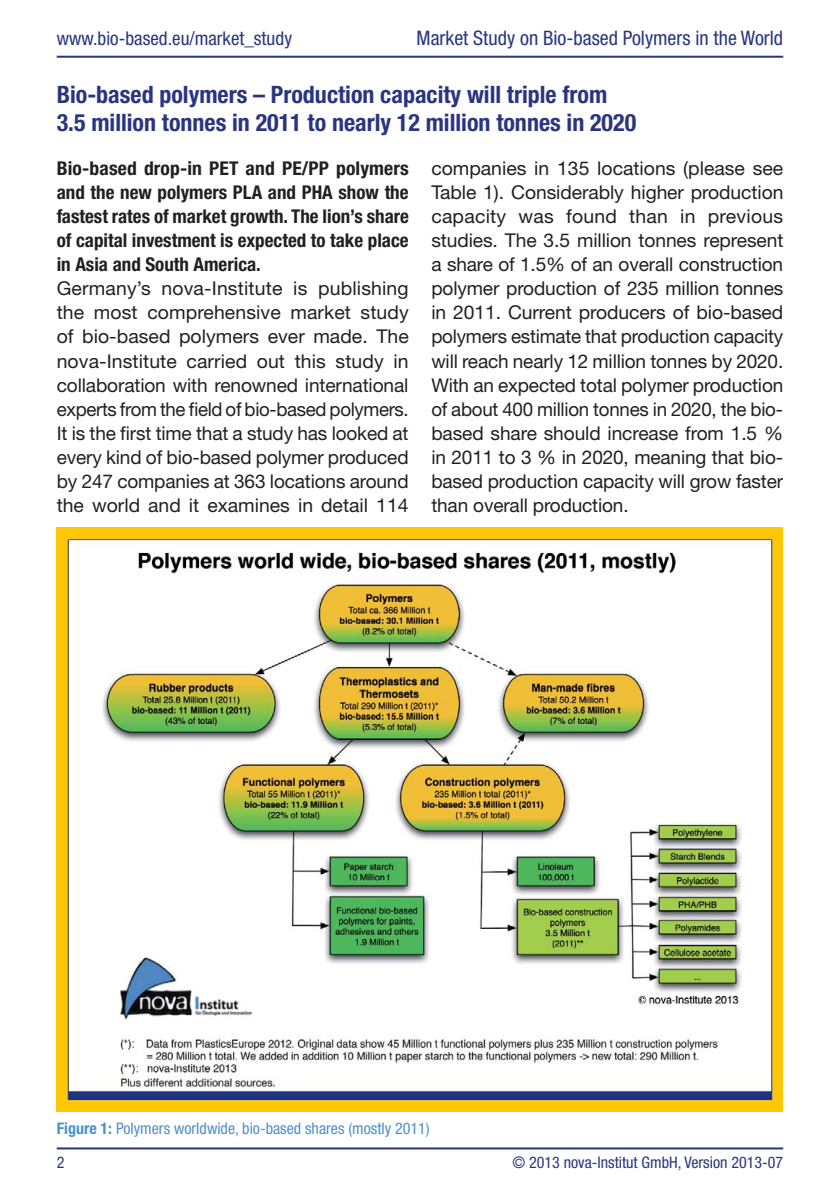
<style>
.page{position:relative;width:840px;height:1191px;background:#fff}
.page>*{position:absolute;margin:0;border:0;box-sizing:border-box;transform-origin:0 0}
.t1{font:700 condensed 24px/28px "Helvetica Neue";color:#2a3580}
.t2{font:condensed 20px "Helvetica Neue";color:#2a3580}
.t3{font:19px/24px "Helvetica Neue";letter-spacing:-.01em;color:#231f20;text-align:justify}
.t4{font:700 condensed 19px/24px "Helvetica Neue";color:#231f20;text-align:justify}
.t5{font:condensed 19px "Helvetica Neue";color:#2a3580}
.t6{font:condensed 16px "Helvetica Neue";color:#4d90cd}
.t7{font:condensed 16px "Helvetica Neue";color:#2a3580}
.s1{font-weight:700}
</style>
<div class="page">
<hr style="left:57px;top:56px;width:725px;height:2px;background:#2a3580">
<hr style="left:57px;top:1147px;width:725px;height:2px;background:#2a3580">
<img style="left:57px;top:528px;width:725px;height:583px">
<p class="t5" style="left:57px;top:32px;width:237px">www.bio-based.eu/market_study</p>
<p class="t2" style="left:416px;top:31px;width:368px">Market Study on Bio-based Polymers in the World</p>
<p class="t1" style="left:57px;top:83px;width:580px">Bio-based polymers – Production capacity will triple from<br>3.5 million tonnes in 2011 to nearly 12 million tonnes in 2020</p>
<p class="t4" style="left:57px;top:158px;width:353px">Bio-based drop-in PET and PE/PP polymers and the new polymers PLA and PHA show the fastest rates of market growth. The lion’s share of capital investment is expected to take place in Asia and South America.</p>
<p class="t3" style="left:57px;top:278px;width:353px">Germany’s nova-Institute is publishing the most comprehensive market study of bio-based polymers ever made. The nova-Institute carried out this study in collaboration with renowned international experts from the field of bio-based polymers.<br>It is the first time that a study has looked at every kind of bio-based polymer produced by 247 companies at 363 locations around the world and it examines in detail 114</p>
<p class="t3" style="left:431px;top:158px;width:353px">companies in 135 locations (please see Table 1). Considerably higher production capacity was found than in previous studies. The 3.5 million tonnes represent a share of 1.5% of an overall construction polymer production of 235 million tonnes in 2011. Current producers of bio-based polymers estimate that production capacity will reach nearly 12 million tonnes by 2020.<br>With an expected total polymer production of about 400 million tonnes in 2020, the bio&shy;based share should increase from 1.5 % in 2011 to 3 % in 2020, meaning that bio&shy;based production capacity will grow faster than overall production.</p>
<p class="t6" style="left:57px;top:1122px;width:374px"><span class="s1">Figure 1:</span> Polymers worldwide, bio-based shares (mostly 2011)</p>
<p class="t7" style="left:57px;top:1156px;width:9px">2</p>
<p class="t7" style="left:512px;top:1156px;width:272px">© 2013 nova-Institut GmbH, Version 2013-07</p>
</div>
